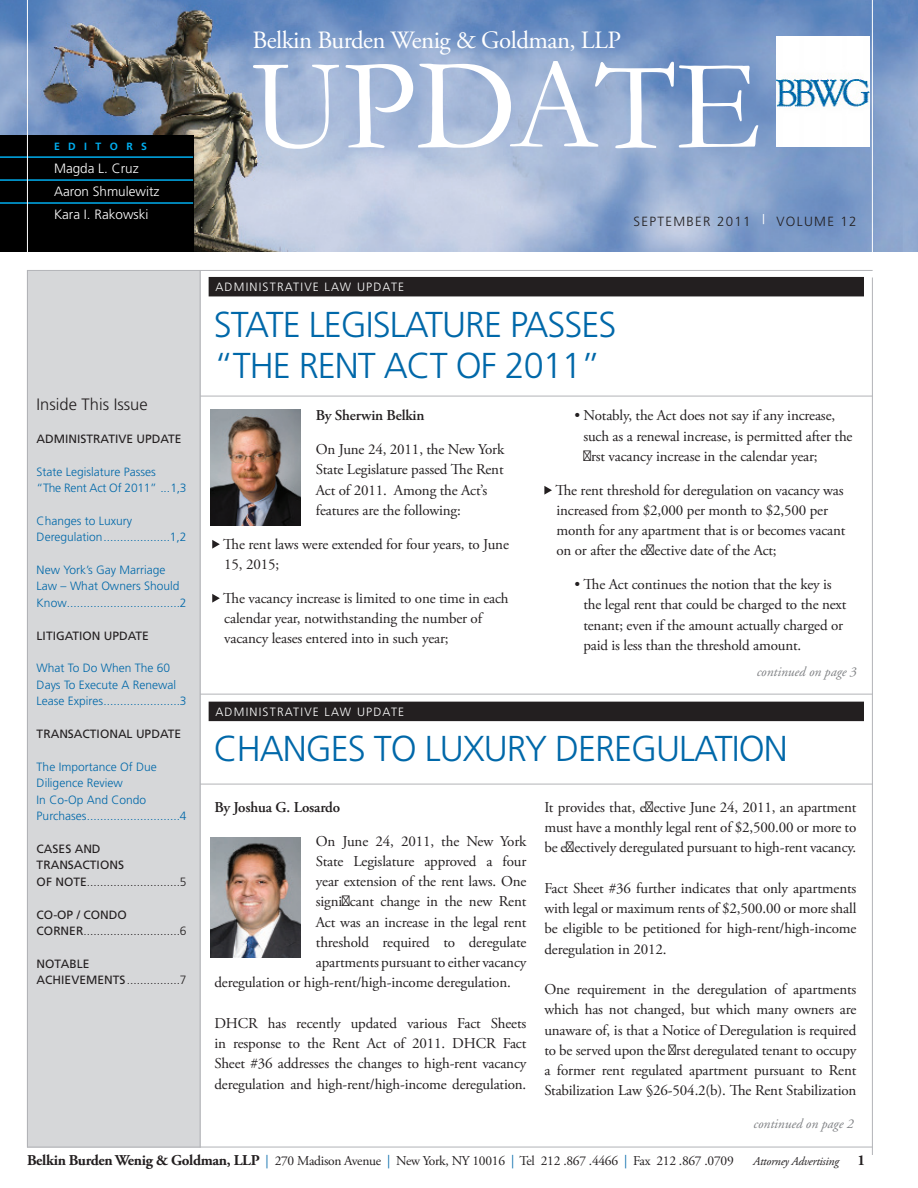
<style>
.page{position:relative;width:918px;height:1188px;background:#fff}
.page>*{position:absolute;margin:0;border:0;box-sizing:border-box;transform-origin:0 0}
.t1{font:130.65px "Garamond";color:#fff}
.head{font:300 36px/40.5px "Frutiger";letter-spacing:-.03em;color:#0068a9}
.text{font:24.9px "Adobe Garamond Pro";letter-spacing:-.02em;color:#fff}
.TOC_name{font:300 16.5px "Frutiger";color:#231f20}
.text-2{font:15px/20.2px "Adobe Garamond Pro";letter-spacing:-.01em;color:#231f20}
.text-3{font:600 15px "Adobe Garamond Pro";letter-spacing:-.01em;color:#231f20}
.text-4{font:700 15px "Adobe Garamond Pro";color:#231f20}
.text-5{font:13.5px "Adobe Garamond Pro";letter-spacing:-.02em;color:#231f20}
.t2{font:300 13.5px "Frutiger";color:#fff}
.text_bio{font:italic 13.5px "Adobe Garamond";color:#808285}
.t3{font:300 13.35px "Frutiger";letter-spacing:.1em;color:#231f20}
.TOC_name-2{font:300 12px/16.5px "Frutiger";color:#0068a9}
.TOC_name-3{font:300 12px/16.5px "Frutiger";color:#231f20}
.TOC_name-4{font:12px/16.5px "Frutiger";color:#231f20}
.TOC_banner{font:300 12px "Frutiger";letter-spacing:.1em;color:#fff}
.text-6{font:italic 12px "Adobe Garamond Pro";letter-spacing:-.02em;color:#231f20}
.t4{font:700 10.5px "Frutiger";letter-spacing:.8em;color:#00aeef}
.s1{font-weight:400}
.s2{font-weight:300}
.s3{color:#fff}
.s4{font-weight:700;font-size:15px}
.s5{color:#0068a9}
</style>
<div class="page">
<div style="left:28px;top:271px;width:173px;height:877px;background:#d6d7d9"></div>
<img style="left:0;top:0;width:918px;height:251px">
<hr style="left:200px;top:270px;width:1px;height:877px;background:#b2b3b7">
<hr style="left:872px;top:278px;width:1px;height:877px;background:#b2b3b7">
<div style="left:0;top:135px;width:193px;height:116px;background:#000"></div>
<hr style="left:0;top:156px;width:193px;height:2px;background:#00aeef">
<hr style="left:0;top:179px;width:193px;height:2px;background:#00aeef">
<hr style="left:0;top:202px;width:193px;height:2px;background:#00aeef">
<img style="left:776px;top:37px;width:93px;height:109px">
<hr style="left:27px;top:270px;width:846px;height:1px;background:#b2b3b7">
<hr style="left:872px;top:0;width:1px;height:254px;background:#fff">
<hr style="left:27px;top:0;width:1px;height:253px;background:#fff">
<div style="left:209px;top:277px;width:655px;height:19px;background:#231f20"></div>
<div style="left:209px;top:702px;width:655px;height:19px;background:#231f20"></div>
<hr style="left:200px;top:396px;width:673px;height:1px;background:#b2b3b7">
<hr style="left:200px;top:694px;width:673px;height:1px;background:#b2b3b7">
<hr style="left:200px;top:784px;width:673px;height:1px;background:#b2b3b7">
<hr style="left:27px;top:270px;width:1px;height:877px;background:#b2b3b7">
<hr style="left:27px;top:1147px;width:846px;height:1px;background:#b2b3b7">
<svg style="left:212px;top:540px;width:8px;height:9px"></svg>
<svg style="left:212px;top:594px;width:8px;height:9px"></svg>
<svg style="left:544px;top:486px;width:8px;height:9px"></svg>
<img style="left:210px;top:410px;width:91px;height:115px">
<img style="left:210px;top:838px;width:91px;height:120px">
<p class="t4" style="left:54px;top:141px;width:94px">EDITORS</p>
<p class="t2" style="left:54px;top:161px;width:86px">Magda L. Cruz</p>
<p class="t2" style="left:54px;top:184px;width:107px">Aaron Shmulewitz</p>
<p class="t2" style="left:54px;top:207px;width:96px">Kara I. Rakowski</p>
<p class="TOC_name" style="left:37px;top:395px;width:112px">Inside This Issue</p>
<p class="TOC_name-4" style="left:37px;top:430px;width:146px">ADMINISTRATIVE UPDATE</p>
<p class="TOC_name-2" style="left:37px;top:463px;width:151px">State Legislature Passes<br>“The Rent Act Of 2011” ...1,3</p>
<p class="TOC_name-2" style="left:37px;top:512px;width:151px">Changes to Luxury<br>Deregulation....................1,2</p>
<p class="TOC_name-2" style="left:37px;top:562px;width:151px">New York’s Gay Marriage<br>Law – What Owners Should<br>Know..................................2</p>
<p class="TOC_name-4" style="left:37px;top:627px;width:114px">LITIGATION UPDATE</p>
<p class="TOC_name-2" style="left:37px;top:660px;width:151px">What To Do When The 60<br>Days To Execute A Renewal<br>Lease Expires.......................3</p>
<p class="TOC_name-4" style="left:37px;top:726px;width:146px">TRANSACTIONAL UPDATE</p>
<p class="TOC_name-2" style="left:37px;top:758px;width:151px">The Importance Of Due<br>Diligence Review<br>In Co-Op And Condo<br>Purchases............................4</p>
<p class="TOC_name-3" style="left:37px;top:841px;width:151px"><span class="s1">CASES AND<br>TRANSACTIONS<br>OF NOTE</span>............................5</p>
<p class="TOC_name-3" style="left:37px;top:906px;width:151px"><span class="s1">CO-OP / CONDO<br>CORNER</span>.............................6</p>
<p class="TOC_name-4" style="left:37px;top:955px;width:151px">NOTABLE<br>ACHIEVEMENTS<span class="s2">................7</span></p>
<p class="text" style="left:253px;top:25px;width:370px">Belkin Burden Wenig &amp; Goldman, LLP</p>
<p class="t1" style="left:251px;top:27px;width:512px">UPDATE</p>
<p class="t3" style="left:634px;top:214px;width:224px">SEPTEMBER 2011 <span class="s3">|</span> VOLUME 12</p>
<p class="TOC_banner" style="left:215px;top:280px;width:190px">ADMINISTRATIVE LAW UPDATE</p>
<p class="head" style="left:214px;top:305px;width:404px">STATE LEGISLATURE PASSES “THE RENT ACT OF 2011”</p>
<p class="text-3" style="left:316px;top:407px;width:110px">By Sherwin Belkin</p>
<p class="text-2" style="left:316px;top:440px;width:190px">On June 24, 2011, the New York<br>State Legislature passed The Rent<br>Act of 2011. Among the Act’s features are the following:</p>
<p class="text-2" style="left:223px;top:534px;width:287px">The rent laws were extended for four years, to June<br>15, 2015;</p>
<p class="text-2" style="left:223px;top:588px;width:287px">The vacancy increase is limited to one time in each calendar year, notwithstanding the number of vacancy leases entered into in such year;</p>
<p class="TOC_banner" style="left:215px;top:705px;width:190px">ADMINISTRATIVE LAW UPDATE</p>
<p class="text-2" style="left:583px;top:406px;width:271px;text-indent:-9px">• Notably, the Act does not say if any increase, such as a renewal increase, is permitted after the first vacancy increase in the calendar year;</p>
<p class="text-2" style="left:555px;top:480px;width:292px">The rent threshold for deregulation on vacancy was increased from $2,000 per month to $2,500 per month for any apartment that is or becomes vacant on or after the effective date of the Act;</p>
<p class="text-2" style="left:583px;top:575px;width:265px;text-indent:-9px">• The Act continues the notion that the key is the legal rent that could be charged to the next tenant; even if the amount actually charged or paid is less than the threshold amount.</p>
<p class="text_bio" style="left:757px;top:665px;width:101px">continued on page 3</p>
<p class="head" style="left:214px;top:728px;width:575px">CHANGES TO LUXURY DEREGULATION</p>
<p class="text-3" style="left:214px;top:798px;width:127px">By Joshua G. Losardo</p>
<p class="text-2" style="left:316px;top:831px;width:212px">On June 24, 2011, the New York</p>
<p class="text-2" style="left:316px;top:851px;width:212px">State Legislature approved a four</p>
<p class="text-2" style="left:316px;top:872px;width:212px">year extension of the rent laws. One</p>
<p class="text-2" style="left:316px;top:892px;width:212px">significant change in the new Rent</p>
<p class="text-2" style="left:316px;top:912px;width:212px">Act was an increase in the legal rent</p>
<p class="text-2" style="left:316px;top:932px;width:212px">threshold required to deregulate</p>
<p class="text-2" style="left:316px;top:953px;width:212px">apartments pursuant to either vacancy</p>
<p class="text-2" style="left:214px;top:973px;width:298px">deregulation or high-rent/high-income deregulation.</p>
<p class="text-2" style="left:214px;top:1013px;width:314px;text-align:justify">DHCR has recently updated various Fact Sheets in response to the Rent Act of 2011. DHCR Fact Sheet #36 addresses the changes to high-rent vacancy deregulation and high-rent/high-income deregulation.</p>
<p class="text-2" style="left:544px;top:797px;width:314px;text-align:justify">It provides that, effective June 24, 2011, an apartment must have a monthly legal rent of $2,500.00 or more to be effectively deregulated pursuant to high-rent vacancy.</p>
<p class="text-2" style="left:544px;top:878px;width:314px;text-align:justify">Fact Sheet #36 further indicates that only apartments with legal or maximum rents of $2,500.00 or more shall be eligible to be petitioned for high-rent/high-income deregulation in 2012.</p>
<p class="text-2" style="left:544px;top:980px;width:314px;text-align:justify">One requirement in the deregulation of apartments which has not changed, but which many owners are unaware of, is that a Notice of Deregulation is required to be served upon the first deregulated tenant to occupy a former rent regulated apartment pursuant to Rent Stabilization Law §26-504.2(b). The Rent Stabilization</p>
<p class="text_bio" style="left:754px;top:1116px;width:101px">continued on page 2</p>
<p class="text-5" style="left:27px;top:1152px;width:708px"><span class="s4">Belkin Burden Wenig &amp; Goldman, LLP</span> <span class="s5">|</span> 270 Madison Avenue <span class="s5">|</span> New York, NY 10016 <span class="s5">|</span> Tel 212 .867 .4466 <span class="s5">|</span> Fax 212 .867 .0709</p>
<p class="text-6" style="left:753px;top:1154px;width:87px">Attorney Advertising</p>
<p class="text-4" style="left:858px;top:1151px;width:9px">1</p>
</div>
